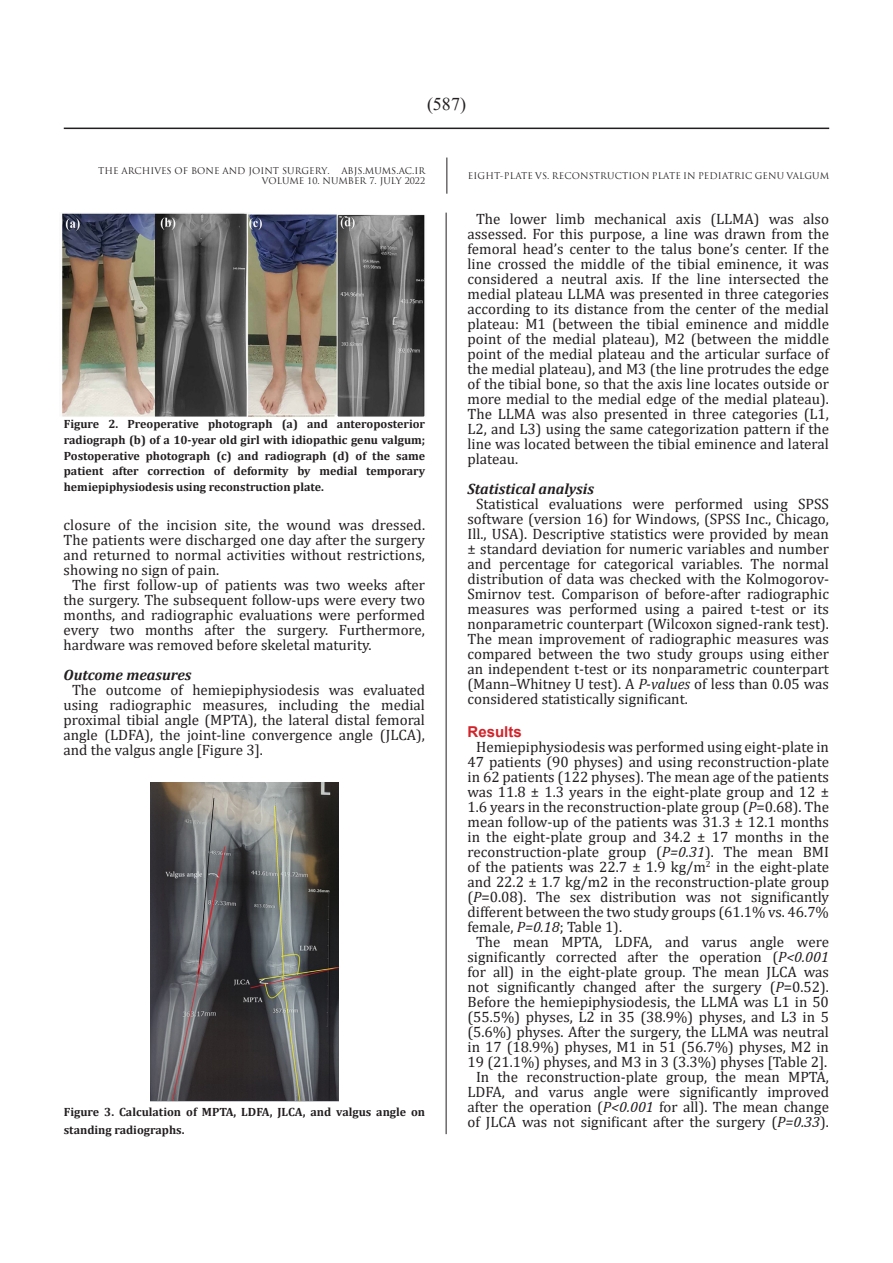
<style>
.page{position:relative;width:893px;height:1263px;background:#fff}
.page>*{position:absolute;margin:0;border:0;box-sizing:border-box;transform-origin:0 0}
.t1{font:18px "Times New Roman";color:#231f20}
.t2{font:15px/15px "Cambria";color:#231f20;text-align:justify}
.t3{font:italic 700 15px "Cambria";color:#231f20}
.t4{font:700 15px "Arial";color:#d1232a}
.t5{font:700 12px/15.8px "Cambria";color:#231f20;text-align:justify}
.t6{font:9px/10.8px "Trajan Pro";color:#231f20;text-align:right}
.s1{font-style:italic}
</style>
<div class="page">
<hr style="left:64px;top:128px;width:765px;height:1px;background:#231f20">
<hr style="left:446px;top:158px;width:1px;height:36px;background:#231f20">
<hr style="left:446px;top:213px;width:1px;height:921px;background:#231f20">
<img style="left:62px;top:213px;width:363px;height:204px">
<img style="left:150px;top:783px;width:188px;height:318px">
<p class="t1" style="left:427px;top:92px;width:40px">)587(</p>
<p class="t6" style="left:98px;top:165px;width:233px">THE ARCHIVES OF BONE AND JOINT SURGERY.</p>
<p class="t6" style="left:262px;top:165px;width:165px">ABJS.MUMS.AC.IR<br>VOLUME 10. NUMBER 7. JULY 2022</p>
<p class="t5" style="left:64px;top:415px;width:363px">Figure 2. Preoperative photograph (a) and anteroposterior radiograph (b) of a 10-year old girl with idiopathic genu valgum; Postoperative photograph (c) and radiograph (d) of the same patient after correction of deformity by medial temporary hemiepiphysiodesis using reconstruction plate.</p>
<p class="t2" style="left:64px;top:517px;width:363px">closure of the incision site, the wound was dressed.<br>The patients were discharged one day after the surgery and returned to normal activities without restrictions, showing no sign of pain.</p>
<p class="t2" style="left:64px;top:577px;width:363px;text-indent:9px">The first follow-up of patients was two weeks after the surgery. The subsequent follow-ups were every two months, and radiographic evaluations were performed every two months after the surgery. Furthermore, hardware was removed before skeletal maturity.</p>
<p class="t3" style="left:64px;top:664px;width:129px">Outcome measures</p>
<p class="t2" style="left:64px;top:682px;width:363px;text-indent:9px">The outcome of hemiepiphysiodesis was evaluated using radiographic measures, including the medial proximal tibial angle (MPTA), the lateral distal femoral angle (LDFA), the joint-line convergence angle (JLCA), and the valgus angle [Figure 3].</p>
<p class="t5" style="left:64px;top:1103px;width:363px;line-height:17.7px">Figure 3. Calculation of MPTA, LDFA, JLCA, and valgus angle on standing radiographs.</p>
<p class="t6" style="left:468px;top:170px;width:363px">EIGHT-PLATE VS. RECONSTRUCTION PLATE IN PEDIATRIC GENU VALGUM</p>
<p class="t2" style="left:468px;top:212px;width:363px;text-indent:9px">The lower limb mechanical axis (LLMA) was also assessed. For this purpose, a line was drawn from the femoral head’s center to the talus bone’s center. If the line crossed the middle of the tibial eminence, it was considered a neutral axis. If the line intersected the medial plateau LLMA was presented in three categories according to its distance from the center of the medial plateau: M1 (between the tibial eminence and middle point of the medial plateau), M2 (between the middle point of the medial plateau and the articular surface of the medial plateau), and M3 (the line protrudes the edge of the tibial bone, so that the axis line locates outside or more medial to the medial edge of the medial plateau).<br>The LLMA was also presented in three categories (L1, L2, and L3) using the same categorization pattern if the line was located between the tibial eminence and lateral plateau.</p>
<p class="t3" style="left:468px;top:479px;width:128px">Statistical analysis</p>
<p class="t2" style="left:468px;top:497px;width:363px;text-indent:9px">Statistical evaluations were performed using SPSS software (version 16) for Windows, (SPSS Inc., Chicago, Ill., USA). Descriptive statistics were provided by mean ± standard deviation for numeric variables and number and percentage for categorical variables. The normal distribution of data was checked with the Kolmogorov-Smirnov test. Comparison of before-after radiographic measures was performed using a paired t-test or its nonparametric counterpart (Wilcoxon signed-rank test).<br>The mean improvement of radiographic measures was compared between the two study groups using either an independent t-test or its nonparametric counterpart (Mann–Whitney U test). A <span class="s1">P-values</span> of less than 0.05 was considered statistically significant.</p>
<p class="t4" style="left:468px;top:721px;width:56px">Results</p>
<p class="t2" style="left:468px;top:740px;width:363px;text-indent:9px">Hemiepiphysiodesis was performed using eight-plate in 47 patients (90 physes) and using reconstruction-plate in 62 patients (122 physes). The mean age of the patients was 11.8 ± 1.3 years in the eight-plate group and 12 ± 1.6 years in the reconstruction-plate group (<span class="s1">P</span>=0.68). The mean follow-up of the patients was 31.3 ± 12.1 months in the eight-plate group and 34.2 ± 17 months in the reconstruction-plate group (<span class="s1">P=0.31</span>). The mean BMI of the patients was 22.7 ± 1.9 kg/m<sup>2</sup> in the eight-plate and 22.2 ± 1.7 kg/m2 in the reconstruction-plate group (<span class="s1">P</span>=0.08). The sex distribution was not significantly different between the two study groups (61.1% vs. 46.7% female, <span class="s1">P=0.18</span>; Table 1).</p>
<p class="t2" style="left:468px;top:935px;width:363px;text-align:center">The mean MPTA, LDFA, and varus angle were significantly corrected after the operation (<span class="s1">P&lt;0.001 </span>for all) in the eight-plate group. The mean JLCA was not significantly changed after the surgery (<span class="s1">P</span>=0.52).<br>Before the hemiepiphysiodesis, the LLMA was L1 in 50 (55.5%) physes, L2 in 35 (38.9%) physes, and L3 in 5 (5.6%) physes. After the surgery, the LLMA was neutral in 17 (18.9%) physes, M1 in 51 (56.7%) physes, M2 in 19 (21.1%) physes, and M3 in 3 (3.3%) physes [Table 2].</p>
<p class="t2" style="left:468px;top:1070px;width:363px;text-align:center">In the reconstruction-plate group, the mean MPTA, LDFA, and varus angle were significantly improved after the operation (<span class="s1">P&lt;0.001</span> for all). The mean change of JLCA was not significant after the surgery (<span class="s1">P=0.33</span>).</p>
</div>
